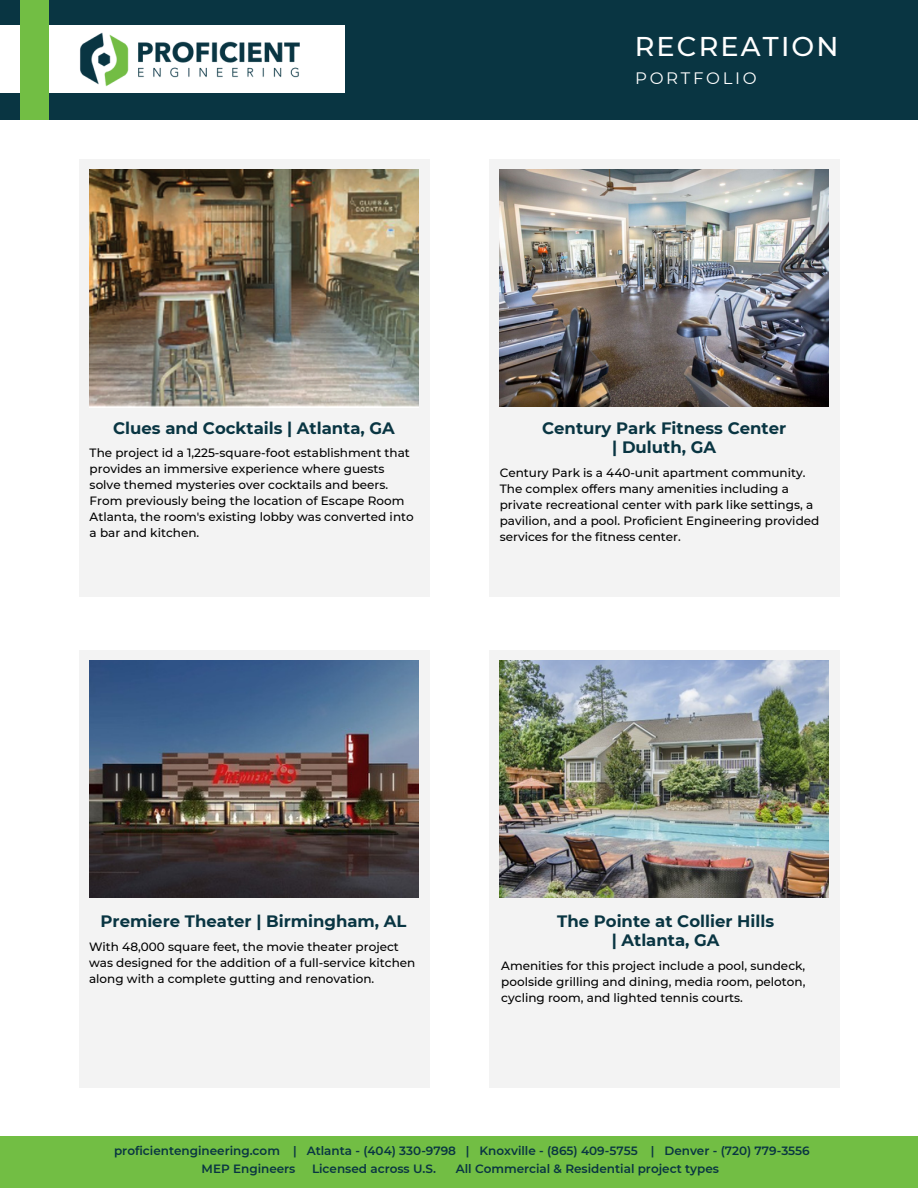
<style>
.page{position:relative;width:918px;height:1188px;background:#fff}
.page>*{position:absolute;margin:0;border:0;box-sizing:border-box;transform-origin:0 0}
.t1{font:500 27.15px "Montserrat";letter-spacing:.08em;color:#fff}
.t2{font:700 16.5px "Montserrat";color:#093542}
.t3{font:16.5px "Montserrat";letter-spacing:.16em;color:#fff}
.t4{font:500 12px/16px "Montserrat";color:#000}
.t5{font:600 12px "Montserrat";color:#093542}
</style>
<div class="page">
<div style="left:0;top:0;width:918px;height:119px;background:#093542"></div>
<div style="left:0;top:25px;width:344px;height:68px;background:#fff"></div>
<img style="left:80px;top:32px;width:220px;height:55px">
<div style="left:20px;top:0;width:28px;height:119px;background:#72be44"></div>
<div style="left:0;top:1136px;width:918px;height:52px;background:#72be44"></div>
<div style="left:79px;top:159px;width:351px;height:438px;background:#eee"></div>
<img style="left:90px;top:170px;width:328px;height:237px">
<div style="left:489px;top:159px;width:351px;height:438px;background:#eee"></div>
<img style="left:500px;top:170px;width:328px;height:237px">
<div style="left:79px;top:650px;width:351px;height:438px;background:#eee"></div>
<img style="left:90px;top:661px;width:328px;height:236px">
<div style="left:489px;top:650px;width:351px;height:438px;background:#eee"></div>
<img style="left:500px;top:661px;width:328px;height:237px">
<p class="t1" style="left:635px;top:30px;width:205px">RECREATION</p>
<p class="t3" style="left:635px;top:68px;width:123px">PORTFOLIO</p>
<p class="t2" style="left:113px;top:418px;width:283px">Clues and Cocktails | Atlanta, GA</p>
<p class="t4" style="left:90px;top:445px;width:326px">The project id a 1,225-square-foot establishment that provides an immersive experience where guests solve themed mysteries over cocktails and beers.<br>From previously being the location of Escape Room Atlanta, the room's existing lobby was converted into a bar and kitchen.</p>
<p class="t2" style="left:542px;top:418px;width:246px">Century Park Fitness Center</p>
<p class="t2" style="left:612px;top:437px;width:105px">| Duluth, GA</p>
<p class="t4" style="left:500px;top:464px;width:321px">Century Park is a 440-unit apartment community.<br>The complex offers many amenities including a private recreational center with park like settings, a pavilion, and a pool. Proficient Engineering provided services for the fitness center.</p>
<p class="t2" style="left:100px;top:911px;width:307px">Premiere Theater | Birmingham, AL</p>
<p class="t4" style="left:89px;top:938px;width:328px">With 48,000 square feet, the movie theater project was designed for the addition of a full-service kitchen along with a complete gutting and renovation.</p>
<p class="t2" style="left:557px;top:911px;width:219px">The Pointe at Collier Hills</p>
<p class="t2" style="left:612px;top:931px;width:109px">| Atlanta, GA</p>
<p class="t4" style="left:501px;top:958px;width:306px;text-align:justify">Amenities for this project include a pool, sundeck, poolside grilling and dining, media room, peloton, cycling room, and lighted tennis courts.</p>
<p class="t5" style="left:114px;top:1143px;width:697px">proficientengineering.com | Atlanta - (404) 330-9798 | Knoxville - (865) 409-5755 | Denver - (720) 779-3556</p>
<p class="t5" style="left:202px;top:1162px;width:95px">MEP Engineers</p>
<p class="t5" style="left:312px;top:1162px;width:125px">Licensed across U.S.</p>
<p class="t5" style="left:456px;top:1162px;width:265px">All Commercial &amp; Residential project types</p>
</div>
